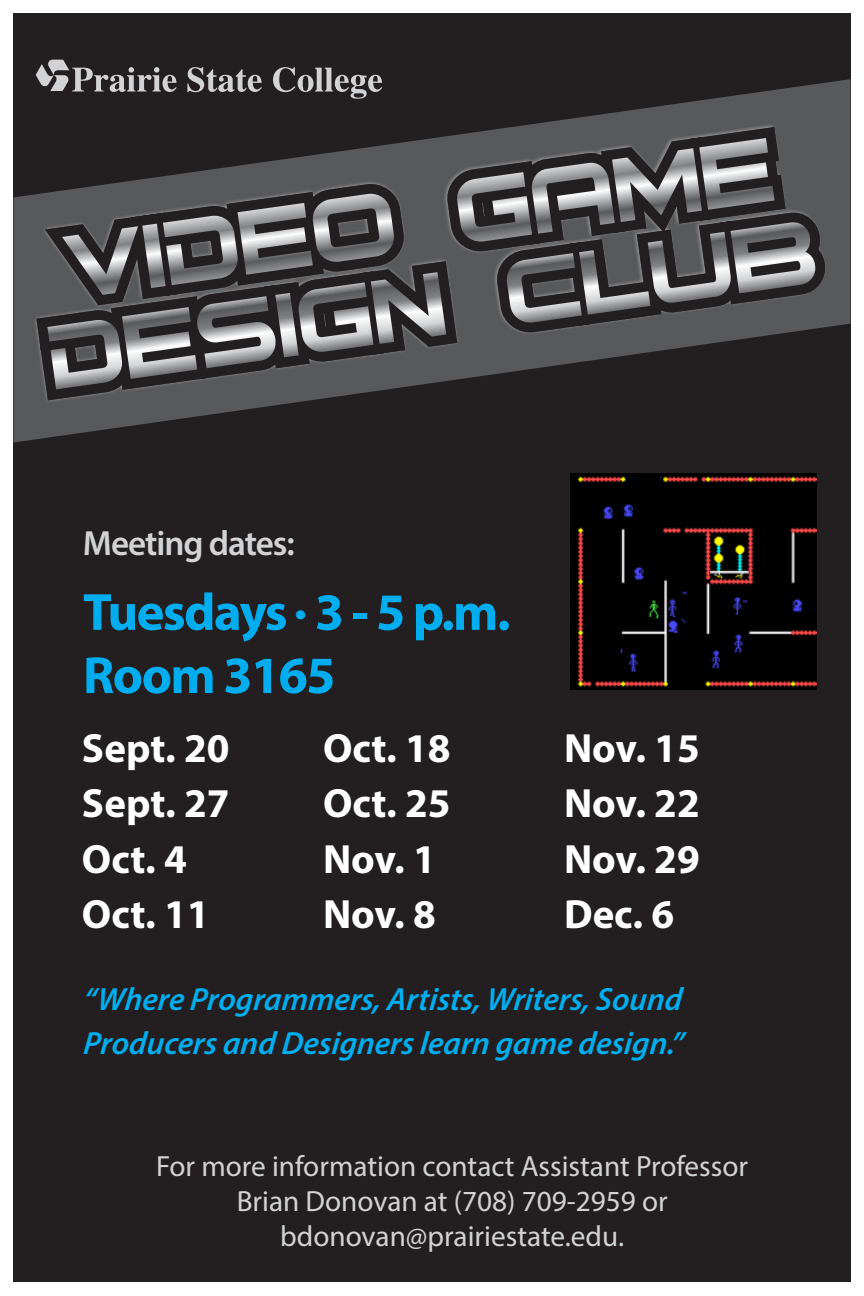
<style>
.page{position:relative;width:864px;height:1296px;background:#fff}
.page>*{position:absolute;margin:0;border:0;box-sizing:border-box;transform-origin:0 0}
.t1{font:700 52.7px/63.2px "Myriad Pro";letter-spacing:-.03em;color:#00aeef}
.t2{font:700 41px/55.6px "Myriad Pro";color:#fff}
.t3{font:600 35.1px "Myriad Pro";letter-spacing:-.03em;color:#d1d3d4}
.t4{font:italic 600 32.2px/43.9px "Myriad Pro";color:#00aeef}
.t5{font:29.3px/35.1px "Myriad Pro";color:#d1d3d4;text-align:center}
.s1{font-size:35.1px}
</style>
<div class="page">
<div style="left:14px;top:14px;width:837px;height:1268px;background:#231f20"></div>
<svg style="left:14px;top:79px;width:837px;height:364px"></svg>
<img style="left:570px;top:474px;width:246px;height:215px">
<svg style="left:25px;top:196px;width:817px;height:215px"></svg>
<svg style="left:28px;top:111px;width:768px;height:205px"></svg>
<svg style="left:36px;top:59px;width:141px;height:33px"></svg>
<svg style="left:187px;top:67px;width:75px;height:25px"></svg>
<svg style="left:273px;top:67px;width:109px;height:32px"></svg>
<svg style="left:47px;top:222px;width:769px;height:167px"></svg>
<svg style="left:62px;top:138px;width:713px;height:157px"></svg>
<p class="t3" style="left:83px;top:521px;width:213px">Meeting dates:</p>
<h1 class="t1" style="left:83px;top:579px;width:429px">Tuesdays <span class="s1">•</span> 3 - 5 p.m.<br>Room 3165</h1>
<h2 class="t2" style="left:82px;top:719px;width:149px">Sept. 20<br>Sept. 27<br>Oct. 4<br>Oct. 11</h2>
<h2 class="t2" style="left:323px;top:719px;width:129px">Oct. 18<br>Oct. 25<br>Nov. 1<br>Nov. 8</h2>
<h2 class="t2" style="left:564px;top:719px;width:137px;text-align:justify">Nov. 15<br>Nov. 22<br>Nov. 29<br>Dec. 6</h2>
<p class="t4" style="left:83px;top:976px;width:602px">“Where Programmers, Artists, Writers, Sound<br>Producers and Designers learn game design.”</p>
<p class="t5" style="left:156px;top:1148px;width:593px">For more information contact Assistant Professor<br>Brian Donovan at (708) 709-2959 or bdonovan@prairiestate.edu.</p>
</div>
